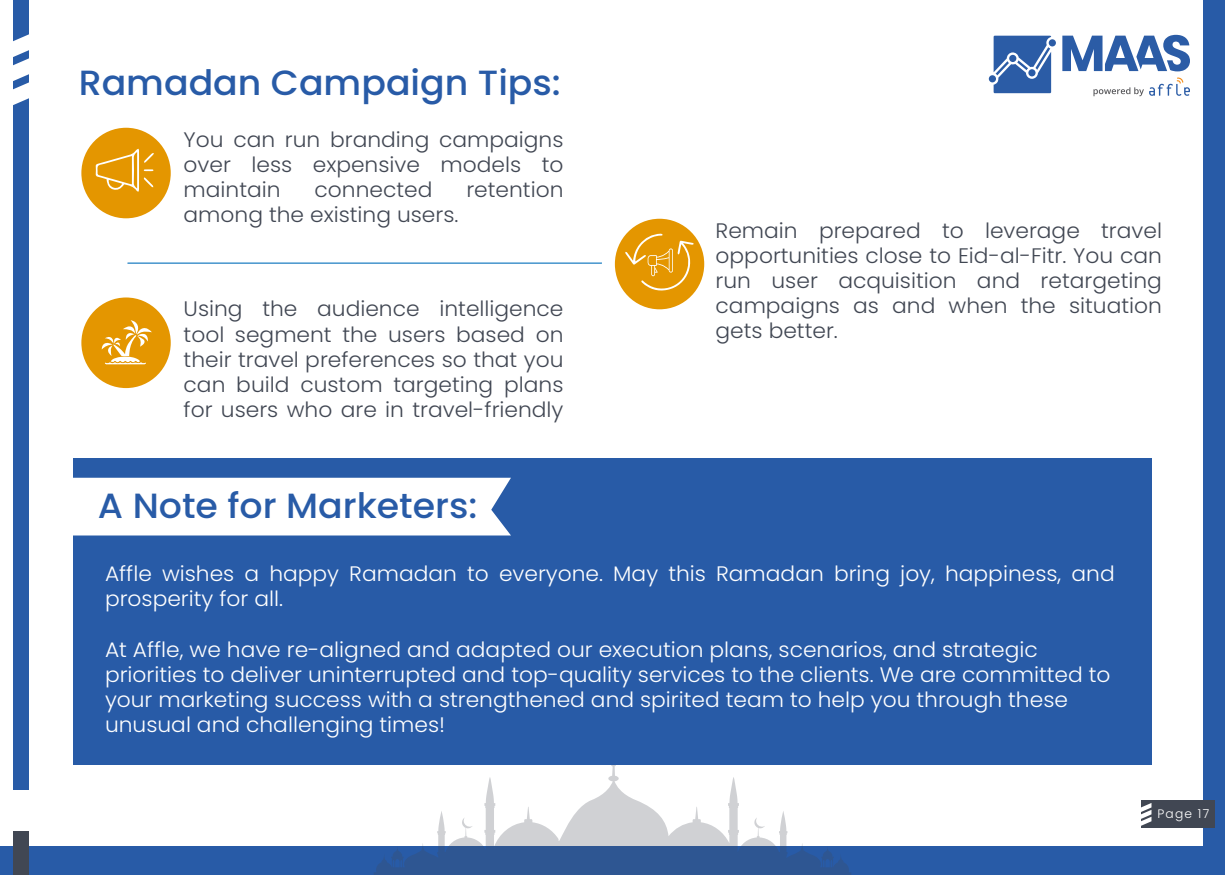
<style>
.page{position:relative;width:1225px;height:875px;background:#285ba7}
.page>*{position:absolute;margin:0;border:0;box-sizing:border-box;transform-origin:0 0}
.t1{font:500 35px "Poppins";color:#285ba7;scale:1.04 1}
.t2{font:300 21px/25.2px "Poppins";color:#414753;text-align:justify;scale:1.04 1}
.t3{font:300 21px/25.2px "Poppins";color:#fff;scale:1.04 1}
.t4{font:300 12.25px "Poppins";letter-spacing:.1em;color:#fff}
</style>
<div class="page">
<div style="left:1px;top:0;width:1202px;height:845px;background:#fff"></div>
<div style="left:13px;top:0;width:16px;height:789px;background:#285ba7"></div>
<div style="left:13px;top:831px;width:16px;height:44px;background:#414753"></div>
<svg style="left:13px;top:34px;width:16px;height:71px"></svg>
<div style="left:1141px;top:800px;width:73px;height:28px;background:#414753"></div>
<svg style="left:1141px;top:803px;width:11px;height:23px"></svg>
<hr style="left:128px;top:263px;width:474px;height:1px;background:#0071bc">
<div style="left:81px;top:128px;width:90px;height:90px;background:#e49600;border-radius:50%"></div>
<svg style="left:96px;top:149px;width:58px;height:43px"></svg>
<div style="left:615px;top:219px;width:89px;height:90px;background:#e49600;border-radius:50%"></div>
<svg style="left:625px;top:234px;width:72px;height:61px"></svg>
<div style="left:81px;top:297px;width:90px;height:91px;background:#e49600;border-radius:50%"></div>
<svg style="left:102px;top:320px;width:50px;height:44px"></svg>
<svg style="left:374px;top:765px;width:477px;height:110px"></svg>
<div style="left:73px;top:458px;width:1079px;height:307px;background:#285ba7"></div>
<div style="left:73px;top:478px;width:438px;height:58px;background:#fff"></div>
<svg style="left:1062px;top:35px;width:128px;height:61px"></svg>
<div style="left:1049px;top:39px;width:7px;height:7px;background:#2b5ca6;border-radius:50%"></div>
<div style="left:989px;top:75px;width:7px;height:7px;background:#2b5ca6;border-radius:50%"></div>
<svg style="left:994px;top:36px;width:57px;height:57px;background:#4973b2"></svg>
<div style="left:1009px;top:55px;width:7px;height:7px;background:#2b5ca6;border-radius:50%"></div>
<h1 class="t1" style="left:79px;top:62px;width:465px">Ramadan Campaign Tips:</h1>
<p class="t2" style="left:184px;top:127px;width:367px">You can run branding campaigns over less expensive models to maintain</p>
<p class="t2" style="left:315px;top:177px;width:115px">connected</p>
<p class="t2" style="left:466px;top:177px;width:95px">retention</p>
<p class="t2" style="left:184px;top:202px;width:266px">among the existing users.</p>
<p class="t2" style="left:184px;top:296px;width:367px">Using the audience intelligence tool segment the users based on their travel preferences so that you can build custom targeting plans for users who are in travel-friendly</p>
<h1 class="t1" style="left:98px;top:486px;width:366px">A Note for Marketers:</h1>
<p class="t2" style="left:716px;top:218px;width:431px">Remain prepared to leverage travel opportunities close to Eid-al-Fitr. You can run user acquisition and retargeting campaigns as and when the situation gets better.</p>
<p class="t3" style="left:105px;top:561px;width:972px">Affle wishes a happy Ramadan to everyone. May this Ramadan bring joy, happiness, and prosperity for all.</p>
<p class="t3" style="left:105px;top:637px;width:968px">At Affle, we have re-aligned and adapted our execution plans, scenarios, and strategic priorities to deliver uninterrupted and top-quality services to the clients. We are committed to your marketing success with a strengthened and spirited team to help you through these unusual and challenging times!</p>
<p class="t4" style="left:1157px;top:806px;width:53px">Page 17</p>
</div>
